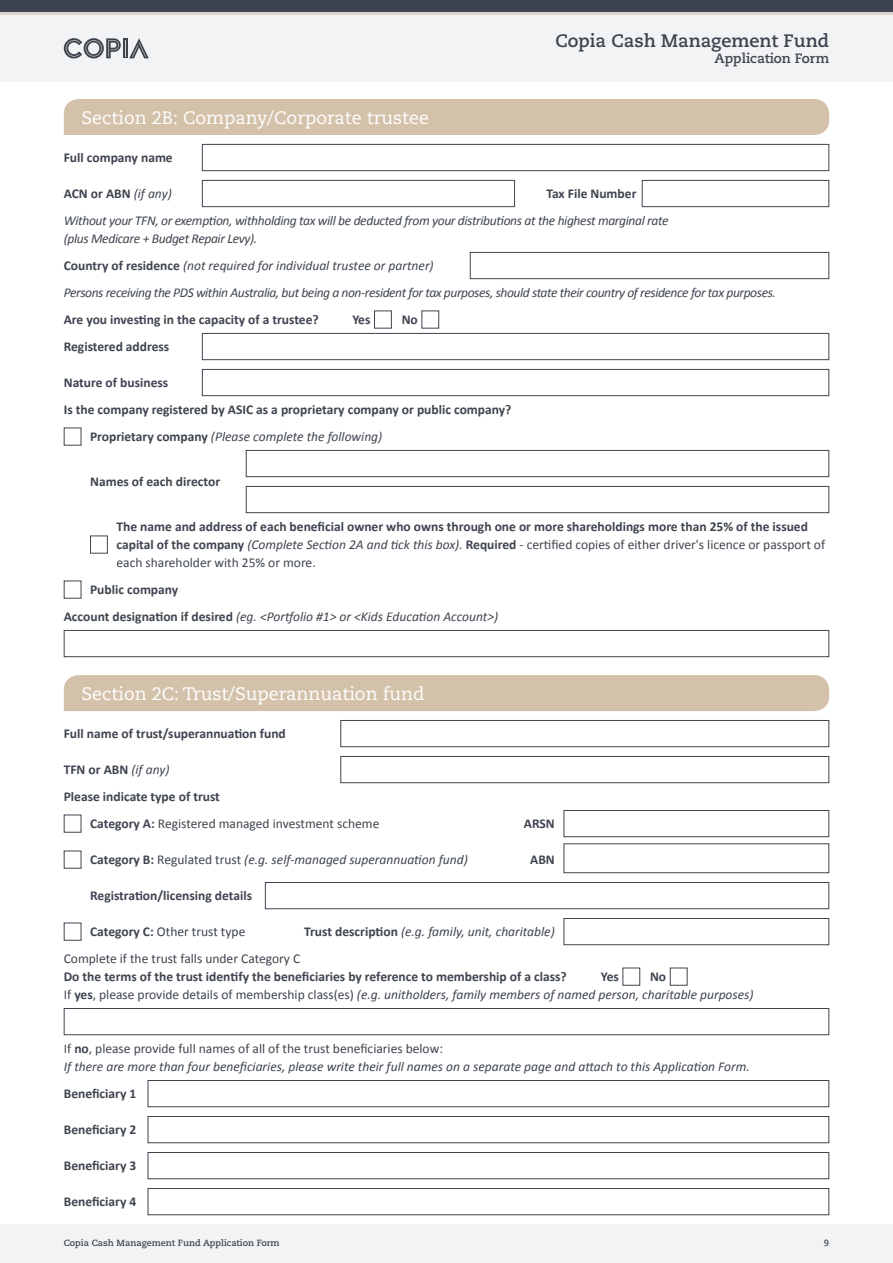
<style>
.page{position:relative;width:893px;height:1263px;background:#fff}
.page>*{position:absolute;margin:0;border:0;box-sizing:border-box;transform-origin:0 0}
.t1{font:18px "Caecilia LT Std";color:#fff}
.t2{font:700 18px "Caecilia LT Std";color:#3e444f}
.t3{font:700 13.5px/18px "Calibri";color:#3e444f}
.t4{font:italic 13.5px "Calibri";letter-spacing:-.005em;color:#3e444f}
.t5{font:13.5px "Calibri";color:#3e444f}
.t6{font:italic 13.5px/18px "Calibri";letter-spacing:-.025em;color:#3e444f}
.t7{font:italic 13.5px "Calibri";letter-spacing:-.03em;color:#3e444f}
.t8{font:700 13.5px "Caecilia LT Std";color:#3e444f}
.t9{font:700 9px "Caecilia LT Std";color:#3e444f}
.s1{font-weight:400;font-style:italic}
.s2{font-weight:700;font-style:normal}
.s3{font-weight:400}
.s4{font-weight:700}
.s5{font-style:normal}
</style>
<div class="page">
<div style="left:0;top:0;width:893px;height:81px;background:#f2f3f4"></div>
<div style="left:0;top:0;width:893px;height:14px;background:#3e444f"></div>
<hr style="left:0;top:12px;width:893px;height:3px;background:#ded3ca">
<div style="left:0;top:1224px;width:893px;height:39px;background:#f2f3f4"></div>
<svg style="left:64px;top:38px;width:85px;height:20px"></svg>
<div style="left:64px;top:99px;width:765px;height:36px;background:#d4c1aa"></div>
<div style="left:202px;top:144px;width:627px;height:27px;border:1px solid #3e444f"></div>
<div style="left:202px;top:333px;width:627px;height:27px;border:1px solid #3e444f"></div>
<div style="left:202px;top:369px;width:627px;height:27px;border:1px solid #3e444f"></div>
<div style="left:246px;top:450px;width:583px;height:27px;border:1px solid #3e444f"></div>
<div style="left:246px;top:486px;width:583px;height:27px;border:1px solid #3e444f"></div>
<div style="left:202px;top:180px;width:313px;height:27px;border:1px solid #3e444f"></div>
<div style="left:470px;top:252px;width:359px;height:27px;border:1px solid #3e444f"></div>
<div style="left:642px;top:180px;width:187px;height:27px;border:1px solid #3e444f"></div>
<div style="left:64px;top:630px;width:765px;height:27px;border:1px solid #3e444f"></div>
<div style="left:90px;top:536px;width:18px;height:18px;border:1px solid #3e444f"></div>
<div style="left:374px;top:310px;width:18px;height:18px;border:1px solid #3e444f"></div>
<div style="left:64px;top:675px;width:765px;height:36px;background:#d4c1aa"></div>
<div style="left:340px;top:720px;width:489px;height:27px;border:1px solid #3e444f"></div>
<div style="left:340px;top:756px;width:489px;height:27px;border:1px solid #3e444f"></div>
<div style="left:265px;top:882px;width:564px;height:27px;border:1px solid #3e444f"></div>
<div style="left:564px;top:810px;width:265px;height:27px;border:1px solid #3e444f"></div>
<div style="left:148px;top:1080px;width:681px;height:27px;border:1px solid #3e444f"></div>
<div style="left:148px;top:1116px;width:681px;height:27px;border:1px solid #3e444f"></div>
<div style="left:148px;top:1152px;width:681px;height:27px;border:1px solid #3e444f"></div>
<div style="left:148px;top:1188px;width:681px;height:27px;border:1px solid #3e444f"></div>
<div style="left:564px;top:843px;width:265px;height:30px;border:1px solid #3e444f"></div>
<div style="left:564px;top:918px;width:265px;height:27px;border:1px solid #3e444f"></div>
<div style="left:64px;top:923px;width:17px;height:18px;border:1px solid #3e444f"></div>
<div style="left:64px;top:1008px;width:765px;height:27px;border:1px solid #3e444f"></div>
<div style="left:622px;top:968px;width:18px;height:18px;border:1px solid #3e444f"></div>
<div style="left:670px;top:968px;width:17px;height:18px;border:1px solid #3e444f"></div>
<p class="t1" style="left:81px;top:107px;width:349px">Section 2B: Company/Corporate trustee</p>
<p class="t3" style="left:64px;top:149px;width:110px">Full company name</p>
<h1 class="t2" style="left:555px;top:30px;width:275px">Copia Cash Management Fund</h1>
<p class="t8" style="left:714px;top:51px;width:116px">Application Form</p>
<p class="t3" style="left:64px;top:185px;width:110px">ACN or ABN <span class="s1">(if any)</span></p>
<p class="t3" style="left:546px;top:185px;width:92px">Tax File Number</p>
<p class="t6" style="left:64px;top:211px;width:606px">Without your TFN, or exemption, withholding tax will be deducted from your distributions at the highest marginal rate (plus Medicare + Budget Repair Levy).</p>
<p class="t4" style="left:64px;top:256px;width:371px"><span class="s2">Country of residence</span> (not required for individual trustee or partner)</p>
<p class="t7" style="left:64px;top:283px;width:714px">Persons receiving the PDS within Australia, but being a non-resident for tax purposes, should state their country of residence for tax purposes.</p>
<p class="t3" style="left:64px;top:311px;width:256px">Are you investing in the capacity of a trustee?</p>
<p class="t3" style="left:352px;top:311px;width:20px">Yes</p>
<p class="t3" style="left:402px;top:311px;width:18px">No</p>
<p class="t3" style="left:64px;top:338px;width:107px">Registered address</p>
<p class="t3" style="left:64px;top:374px;width:106px">Nature of business</p>
<p class="t3" style="left:64px;top:401px;width:449px">Is the company registered by ASIC as a proprietary company or public company?</p>
<p class="t4" style="left:90px;top:427px;width:294px"><span class="s2">Proprietary company</span> (Please complete the following)</p>
<p class="t3" style="left:90px;top:473px;width:132px">Names of each director</p>
<p class="t3" style="left:117px;top:518px;width:710px">The name and address of each beneficial owner who owns through one or more shareholdings more than 25% of the issued capital of the company <span class="s1">(Complete Section 2A and tick this box).</span> Required <span class="s3">- certified copies of either driver's licence or passport of each shareholder with 25% or more.</span></p>
<p class="t3" style="left:90px;top:581px;width:90px">Public company</p>
<p class="t4" style="left:64px;top:607px;width:436px"><span class="s2">Account designation if desired</span> (eg. &lt;Portfolio #1&gt; or &lt;Kids Education Account&gt;)</p>
<p class="t1" style="left:81px;top:683px;width:344px">Section 2C: Trust/Superannuation fund</p>
<p class="t3" style="left:64px;top:725px;width:224px">Full name of trust/superannuation fund</p>
<p class="t3" style="left:64px;top:761px;width:107px">TFN or ABN <span class="s1">(if any)</span></p>
<p class="t3" style="left:64px;top:788px;width:158px">Please indicate type of trust</p>
<p class="t5" style="left:90px;top:815px;width:291px"><span class="s4">Category A:</span> Registered managed investment scheme</p>
<p class="t4" style="left:90px;top:850px;width:379px"><span class="s2">Category B:</span> <span class="s5">Regulated trust</span> (e.g. self-managed superannuation fund)</p>
<p class="t3" style="left:90px;top:887px;width:163px">Registration/licensing details</p>
<p class="t3" style="left:524px;top:815px;width:32px">ARSN</p>
<p class="t3" style="left:530px;top:851px;width:26px">ABN</p>
<p class="t4" style="left:304px;top:922px;width:252px"><span class="s2">Trust description</span> (e.g. family, unit, charitable)</p>
<p class="t5" style="left:90px;top:923px;width:157px"><span class="s4">Category C:</span> Other trust type</p>
<p class="t5" style="left:64px;top:950px;width:238px">Complete if the trust falls under Category C</p>
<p class="t3" style="left:64px;top:968px;width:505px">Do the terms of the trust identify the beneficiaries by reference to membership of a class?</p>
<p class="t3" style="left:601px;top:968px;width:20px">Yes</p>
<p class="t3" style="left:650px;top:968px;width:18px">No</p>
<p class="t4" style="left:64px;top:985px;width:691px"><span class="s5">If</span> <span class="s2">yes</span><span class="s5">, please provide details of membership class(es)</span> (e.g. unitholders, family members of named person, charitable purposes)</p>
<p class="t5" style="left:64px;top:1040px;width:381px">If <span class="s4">no</span>, please provide full names of all of the trust beneficiaries below:</p>
<p class="t3" style="left:64px;top:1085px;width:74px">Beneficiary 1</p>
<p class="t3" style="left:64px;top:1121px;width:74px">Beneficiary 2</p>
<p class="t3" style="left:64px;top:1157px;width:74px">Beneficiary 3</p>
<p class="t3" style="left:64px;top:1193px;width:74px">Beneficiary 4</p>
<p class="t4" style="left:64px;top:1057px;width:688px">If there are more than four beneficiaries, please write their full names on a separate page and attach to this Application Form.</p>
<p class="t9" style="left:64px;top:1237px;width:217px">Copia Cash Management Fund Application Form</p>
<p class="t9" style="left:824px;top:1237px;width:7px">9</p>
</div>
